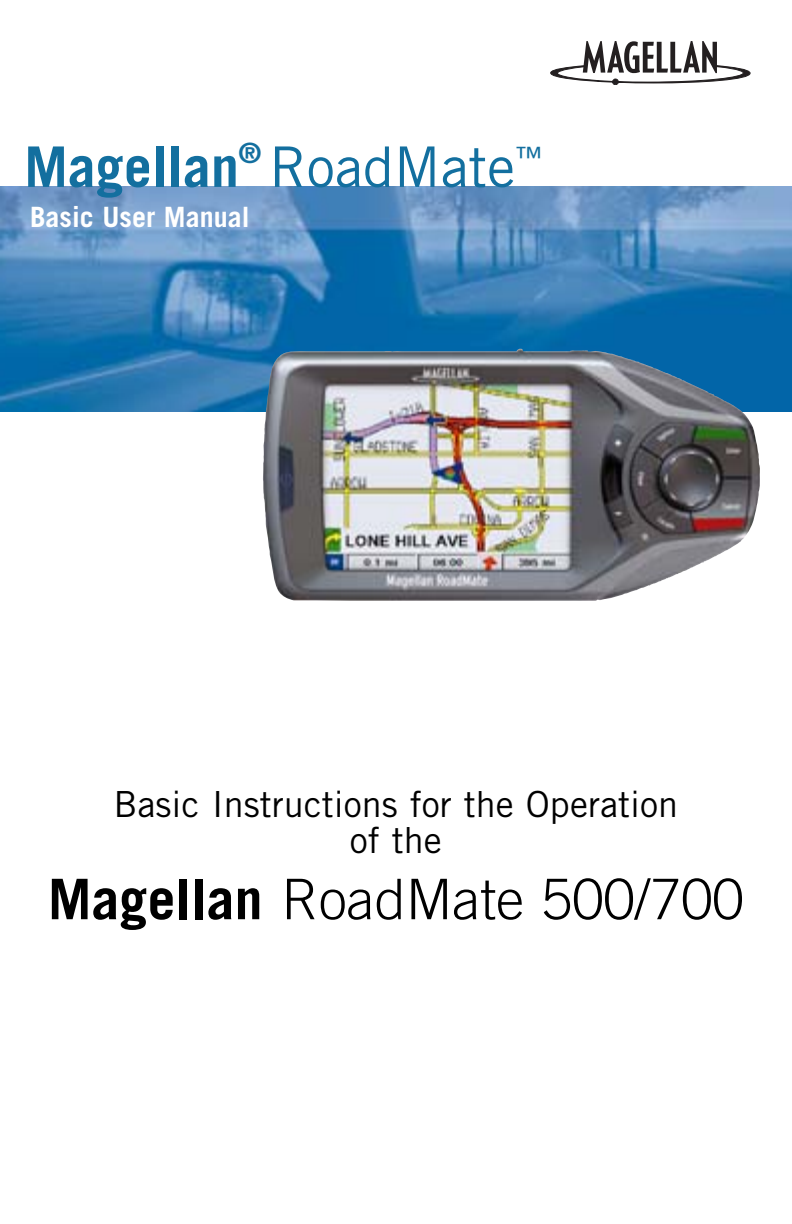
<style>
.page{position:relative;width:792px;height:1224px;background:#fff}
.page>*{position:absolute;margin:0;border:0;box-sizing:border-box;transform-origin:0 0}
.t1{font:300 56px "Trade Gothic";color:#000}
.t2{font:700 56px "Trade Gothic";color:#136f9f}
.t3{font:36px/36px "Trade Gothic";color:#000;text-align:center}
.t4{font:700 28px "Trade Gothic";color:#fff}
.s1{font-weight:400}
.s2{font-weight:700}
</style>
<div class="page">
<svg style="left:550px;top:41px;width:200px;height:44px"></svg>
<img style="left:0;top:186px;width:791px;height:225px">
<img style="left:263px;top:348px;width:488px;height:253px">
<h1 class="t2" style="left:24px;top:146px;width:520px">Magellan<sup>®</sup> <span class="s1">RoadMate</span><sup>™</sup></h1>
<p class="t4" style="left:30px;top:207px;width:221px">Basic User Manual</p>
<p class="t3" style="left:114px;top:790px;width:566px">Basic Instructions for the Operation of the</p>
<h1 class="t1" style="left:48px;top:879px;width:697px"><span class="s2">Magellan</span> RoadMate 500/700</h1>
</div>
